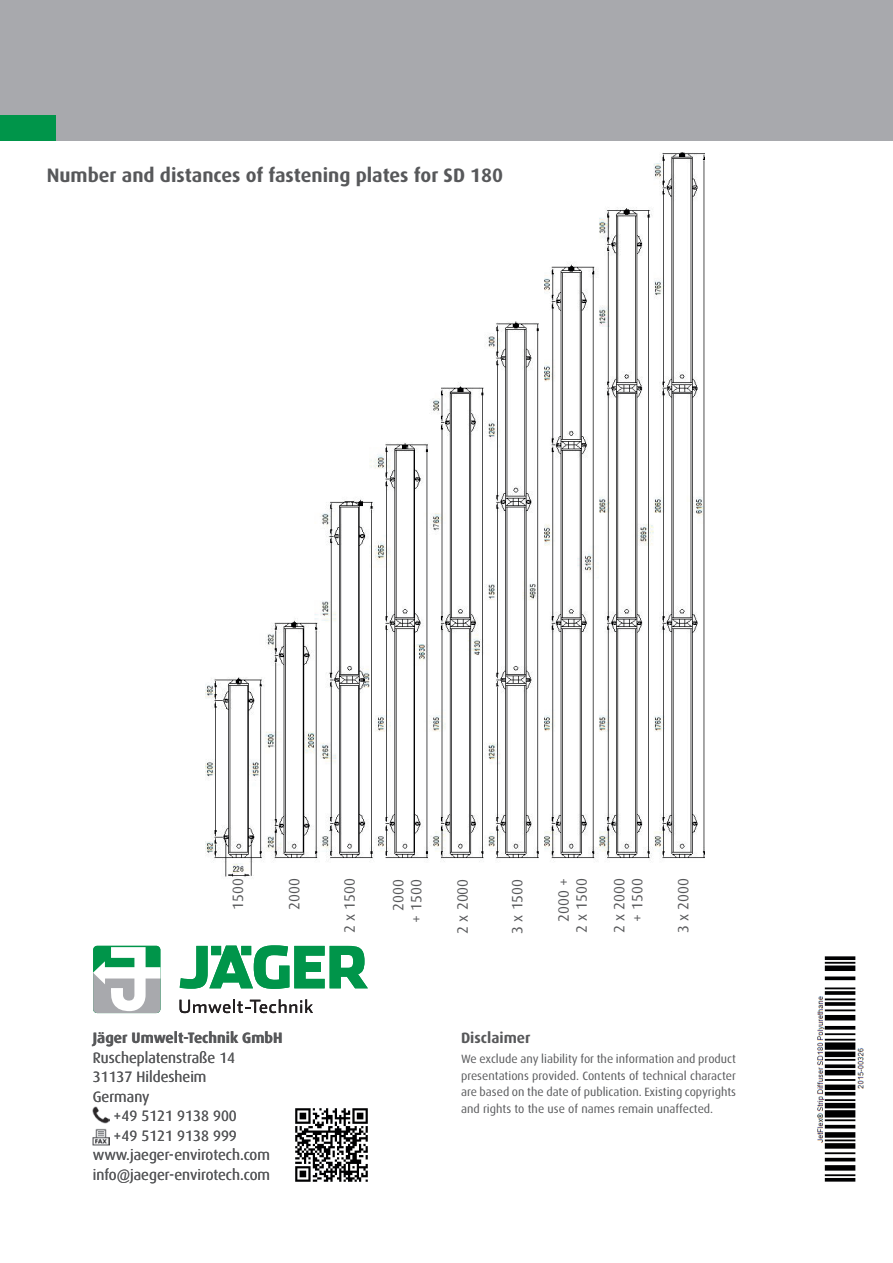
<style>
.page{position:relative;width:893px;height:1263px;background:#fff}
.page>*{position:absolute;margin:0;border:0;box-sizing:border-box;transform-origin:0 0}
.t1{font:700 19.5px "Dax Pro";color:#57585a}
.t2{font:15px/18px "Dax Pro";color:#57585a;text-align:right}
.t3{font:700 15px "Dax Pro";color:#57585a}
.t4{font:12px/16.5px "Dax Pro";color:#57585a;text-align:justify}
</style>
<div class="page">
<img style="left:205px;top:152px;width:500px;height:726px">
<img style="left:295px;top:1108px;width:73px;height:74px">
<img style="left:93px;top:1128px;width:17px;height:17px">
<img style="left:93px;top:1107px;width:17px;height:16px">
<img style="left:817px;top:956px;width:47px;height:226px">
<div style="left:0;top:0;width:893px;height:140px;background:#a8a9ad"></div>
<div style="left:0;top:115px;width:55px;height:25px;background:#00954a"></div>
<svg style="left:93px;top:947px;width:67px;height:66px"></svg>
<svg style="left:180px;top:945px;width:188px;height:44px"></svg>
<svg style="left:180px;top:999px;width:133px;height:14px"></svg>
<h1 class="t1" style="left:47px;top:162px;width:458px">Number and distances of fastening plates for SD 180</h1>
<p class="t2" style="left:229px;top:910px;width:33px;rotate:-90deg">1500</p>
<p class="t2" style="left:285px;top:910px;width:33px;rotate:-90deg">2000</p>
<p class="t2" style="left:340px;top:933px;width:56px;rotate:-90deg">2 x 1500</p>
<p class="t2" style="left:389px;top:923px;width:45px;rotate:-90deg">2000<br>+ 1500</p>
<p class="t2" style="left:453px;top:934px;width:56px;rotate:-90deg">2 x 2000</p>
<p class="t2" style="left:508px;top:934px;width:56px;rotate:-90deg">3 x 1500</p>
<p class="t2" style="left:554px;top:933px;width:56px;rotate:-90deg">2000 +<br>2 x 1500</p>
<p class="t2" style="left:610px;top:933px;width:56px;rotate:-90deg">2 x 2000 + 1500</p>
<p class="t2" style="left:674px;top:933px;width:56px;rotate:-90deg">3 x 2000</p>
<p class="t3" style="left:93px;top:1028px;width:191px">Jäger Umwelt-Technik GmbH</p>
<p class="t2" style="left:93px;top:1047px;width:144px;line-height:19.5px;text-align:left">Ruscheplatenstraße 14<br>31137 Hildesheim<br>Germany</p>
<p class="t2" style="left:114px;top:1107px;width:125px">+49 5121 9138 900</p>
<p class="t2" style="left:114px;top:1126px;width:125px">+49 5121 9138 999</p>
<p class="t2" style="left:93px;top:1146px;width:179px">www.jaeger-envirotech.com</p>
<p class="t2" style="left:93px;top:1165px;width:179px">info@jaeger-envirotech.com</p>
<p class="t3" style="left:461px;top:1028px;width:71px">Disclaimer</p>
<p class="t4" style="left:461px;top:1051px;width:277px">We exclude any liability for the information and product presentations provided. Contents of technical character are based on the date of publication. Existing copyrights and rights to the use of names remain unaffected.</p>
</div>
